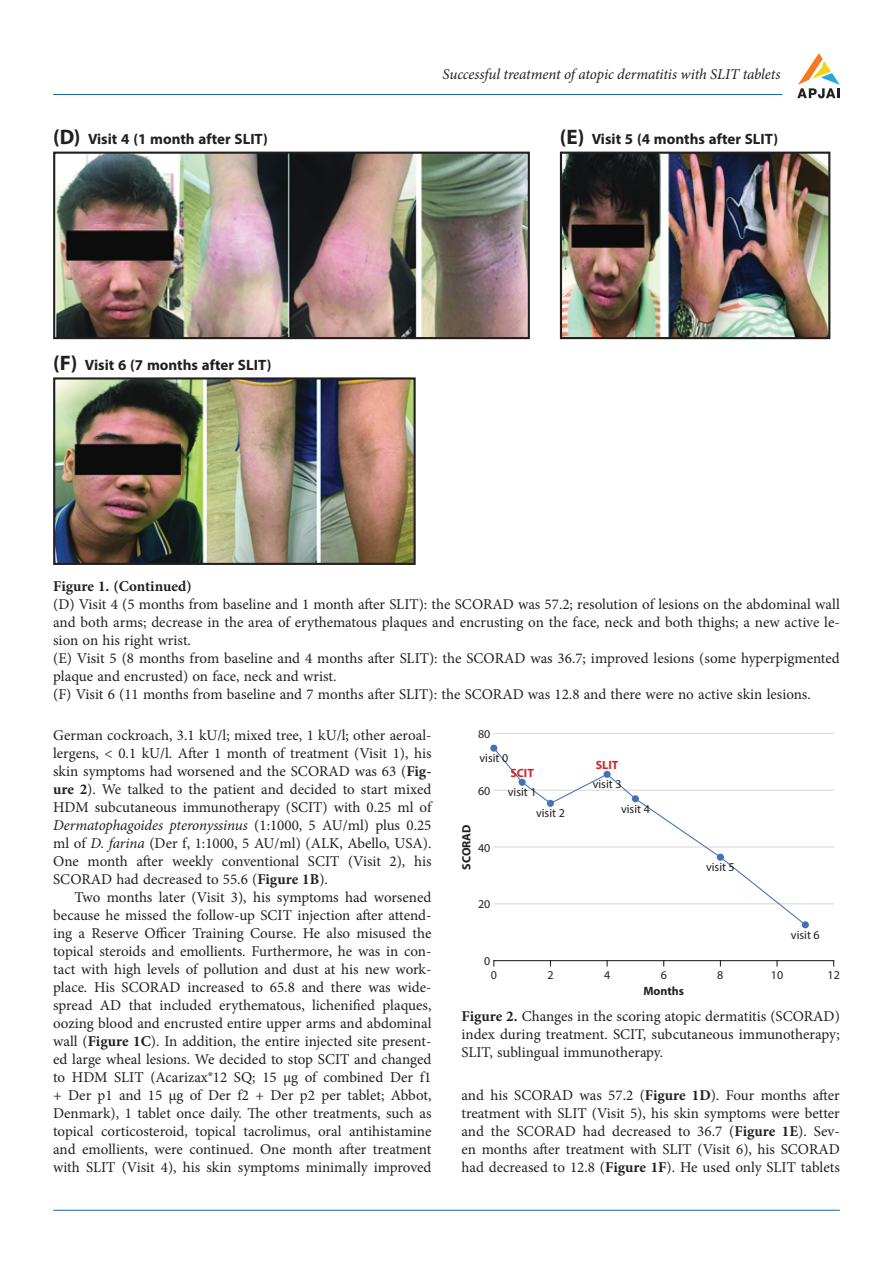
<style>
.page{position:relative;width:893px;height:1263px;background:#fff}
.page>*{position:absolute;margin:0;border:0;box-sizing:border-box;transform-origin:0 0}
.t1{font:700 21px "Myriad Pro";color:#231f20}
.t2{font:15px/18px "Minion Pro";color:#231f20;text-align:justify}
.t3{font:700 15px "Myriad Pro";color:#231f20}
.t4{font:italic 15px "Minion Pro";letter-spacing:-.01em;color:#231f20}
.t5{font:700 15px "Minion Pro";color:#231f20}
.t6{font:12px "Myriad Pro";color:#231f20}
.t7{font:700 12px "Myriad Pro";color:#231f20}
.t8{font:700 12px "Myriad Pro";color:#d1232a}
.s1{font-weight:700}
.s2{font-style:italic}
</style>
<div class="page">
<svg style="left:797px;top:53px;width:43px;height:45px"></svg>
<hr style="left:53px;top:94px;width:729px;height:1px;background:#1868a4">
<hr style="left:53px;top:1210px;width:787px;height:1px;background:#1868a4">
<img style="left:56px;top:155px;width:471px;height:181px">
<div style="left:53px;top:152px;width:477px;height:187px;border:2px solid #231f20"></div>
<img style="left:563px;top:155px;width:264px;height:181px">
<div style="left:560px;top:152px;width:270px;height:187px;border:2px solid #231f20"></div>
<img style="left:56px;top:380px;width:357px;height:182px">
<div style="left:53px;top:377px;width:363px;height:188px;border:2px solid #231f20"></div>
<hr style="left:493px;top:903px;width:341px;height:1px;background:#d8d9d8">
<hr style="left:493px;top:846px;width:341px;height:1px;background:#d8d9d8">
<hr style="left:493px;top:790px;width:341px;height:1px;background:#d8d9d8">
<hr style="left:493px;top:733px;width:341px;height:1px;background:#d8d9d8">
<hr style="left:493px;top:960px;width:341px;height:1px;background:#231f20">
<svg style="left:776px;top:960px;width:2px;height:6px"></svg>
<div style="left:802px;top:921px;width:7px;height:7px;background:#4371b8;border-radius:50%"></div>
<div style="left:490px;top:745px;width:7px;height:7px;background:#4371b8;border-radius:50%"></div>
<svg style="left:492px;top:747px;width:315px;height:179px"></svg>
<p class="t4" style="left:443px;top:64px;width:339px">Successful treatment of atopic dermatitis with SLIT tablets</p>
<p class="t1" style="left:53px;top:123px;width:29px">(D)</p>
<p class="t3" style="left:88px;top:129px;width:181px">Visit 4 (1 month after SLIT)</p>
<p class="t1" style="left:560px;top:123px;width:26px">(E)</p>
<p class="t3" style="left:592px;top:129px;width:188px">Visit 5 (4 months after SLIT)</p>
<p class="t1" style="left:53px;top:349px;width:26px">(F)</p>
<p class="t3" style="left:85px;top:355px;width:188px">Visit 6 (7 months after SLIT)</p>
<p class="t5" style="left:53px;top:575px;width:140px">Figure 1. (Continued)</p>
<p class="t2" style="left:53px;top:595px;width:788px">(D) Visit 4 (5 months from baseline and 1 month after SLIT): the SCORAD was 57.2; resolution of lesions on the abdominal wall and both arms; decrease in the area of erythematous plaques and encrusting on the face, neck and both thighs; a new active le&shy;sion on his right wrist.</p>
<p class="t2" style="left:53px;top:649px;width:788px">(E) Visit 5 (8 months from baseline and 4 months after SLIT): the SCORAD was 36.7; improved lesions (some hyperpigmented plaque and encrusted) on face, neck and wrist.</p>
<p class="t2" style="left:53px;top:685px;width:759px">(F) Visit 6 (11 months from baseline and 7 months after SLIT): the SCORAD was 12.8 and there were no active skin lesions.</p>
<p class="t2" style="left:53px;top:726px;width:380px">German cockroach, 3.1 kU/l; mixed tree, 1 kU/l; other aeroal&shy;lergens, &lt; 0.1 kU/l. After 1 month of treatment (Visit 1), his skin symptoms had worsened and the SCORAD was 63 (<span class="s1">Fig&shy;ure 2</span>). We talked to the patient and decided to start mixed HDM subcutaneous immunotherapy (SCIT) with 0.25 ml of <span class="s2">Dermatophagoides pteronyssinus</span> (1:1000, 5 AU/ml) plus 0.25 ml of <span class="s2">D. farina</span> (Der f, 1:1000, 5 AU/ml) (ALK, Abello, USA).<br>One month after weekly conventional SCIT (Visit 2), his SCORAD had decreased to 55.6 (<span class="s1">Figure 1B</span>).</p>
<p class="t2" style="left:53px;top:888px;width:380px;text-indent:21px">Two months later (Visit 3), his symptoms had worsened because he missed the follow-up SCIT injection after attend&shy;ing a Reserve Officer Training Course. He also misused the topical steroids and emollients. Furthermore, he was in con&shy;tact with high levels of pollution and dust at his new work&shy;place. His SCORAD increased to 65.8 and there was wide&shy;spread AD that included erythematous, lichenified plaques, oozing blood and encrusted entire upper arms and abdominal wall (<span class="s1">Figure 1C</span>). In addition, the entire injected site present&shy;ed large wheal lesions. We decided to stop SCIT and changed to HDM SLIT (Acarizax®12 SQ; 15 μg of combined Der f1 + Der p1 and 15 μg of Der f2 + Der p2 per tablet; Abbot, Denmark), 1 tablet once daily. The other treatments, such as topical corticosteroid, topical tacrolimus, oral antihistamine and emollients, were continued. One month after treatment with SLIT (Visit 4), his skin symptoms minimally improved</p>
<p class="t6" style="left:478px;top:726px;width:14px">80</p>
<p class="t6" style="left:479px;top:751px;width:30px">visit 0</p>
<p class="t8" style="left:596px;top:757px;width:24px">SLIT</p>
<p class="t8" style="left:510px;top:765px;width:25px">SCIT</p>
<p class="t6" style="left:593px;top:777px;width:30px">visit 3</p>
<p class="t6" style="left:478px;top:783px;width:14px">60</p>
<p class="t6" style="left:508px;top:785px;width:30px">visit 1</p>
<p class="t6" style="left:621px;top:801px;width:30px">visit 4</p>
<p class="t6" style="left:536px;top:806px;width:30px">visit 2</p>
<p class="t7" style="left:459px;top:870px;width:47px;rotate:-90deg">SCORAD</p>
<p class="t6" style="left:478px;top:840px;width:14px">40</p>
<p class="t6" style="left:706px;top:860px;width:30px">visit 5</p>
<p class="t6" style="left:478px;top:897px;width:14px">20</p>
<p class="t6" style="left:791px;top:927px;width:30px">visit 6</p>
<p class="t6" style="left:484px;top:954px;width:8px">0</p>
<p class="t6" style="left:491px;top:967px;width:8px">0</p>
<p class="t6" style="left:547px;top:967px;width:8px">2</p>
<p class="t6" style="left:604px;top:967px;width:8px">4</p>
<p class="t6" style="left:661px;top:967px;width:8px">6</p>
<p class="t6" style="left:717px;top:967px;width:8px">8</p>
<p class="t6" style="left:771px;top:967px;width:14px">10</p>
<p class="t6" style="left:827px;top:967px;width:14px">12</p>
<p class="t7" style="left:643px;top:983px;width:42px">Months</p>
<p class="t2" style="left:461px;top:1007px;width:380px"><span class="s1">Figure 2.</span> Changes in the scoring atopic dermatitis (SCORAD) index during treatment. SCIT, subcutaneous immunotherapy; SLIT, sublingual immunotherapy.</p>
<p class="t2" style="left:461px;top:1086px;width:380px">and his SCORAD was 57.2 (<span class="s1">Figure 1D</span>). Four months after treatment with SLIT (Visit 5), his skin symptoms were better and the SCORAD had decreased to 36.7 (<span class="s1">Figure 1E</span>). Sev&shy;en months after treatment with SLIT (Visit 6), his SCORAD had decreased to 12.8 (<span class="s1">Figure 1F</span>). He used only SLIT tablets</p>
</div>
